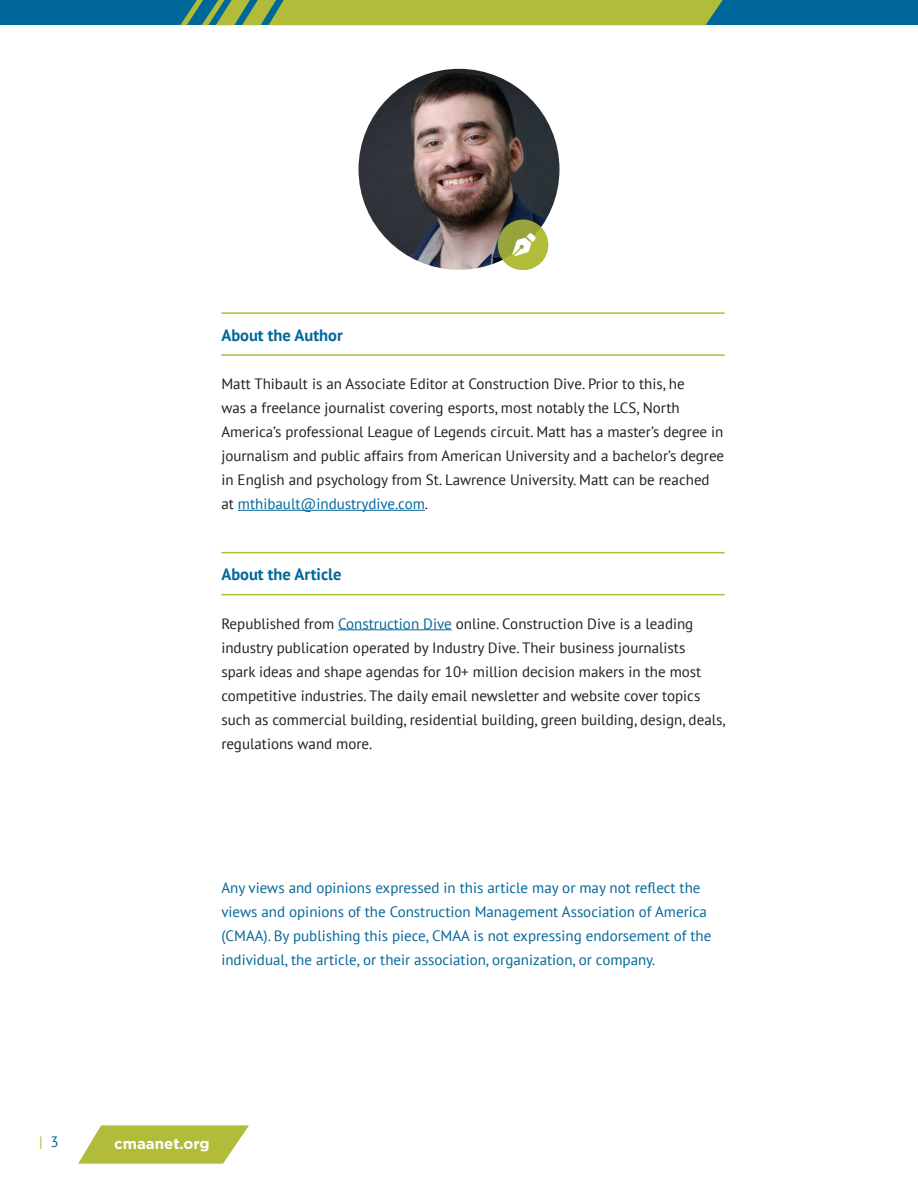
<style>
.page{position:relative;width:918px;height:1188px;background:#fff}
.page>*{position:absolute;margin:0;border:0;box-sizing:border-box;transform-origin:0 0}
.Heading_2{font:700 16.5px "PT Sans";color:#00679b}
.BodyText{font:15px/24px "PT Sans";color:#231f20}
.Heading_4{font:15px/24px "PT Sans";color:#00679b}
.t1{font:700 15px "Gotham";color:#fff}
.t2{font:15px "PT Sans";color:#b0bc3a}
.s1{color:#00679b}
</style>
<div class="page">
<svg style="left:78px;top:1125px;width:171px;height:39px;background:#bcc659"></svg>
<div style="left:0;top:0;width:918px;height:25px;background:#00679b"></div>
<svg style="left:180px;top:0;width:543px;height:25px;background:#9db343"></svg>
<hr style="left:221px;top:312px;width:504px;height:2px;background:#b0bc3a">
<hr style="left:221px;top:354px;width:504px;height:2px;background:#b0bc3a">
<hr style="left:238px;top:510px;width:187px;height:1px;background:#00679b">
<hr style="left:221px;top:552px;width:504px;height:1px;background:#b0bc3a">
<hr style="left:221px;top:594px;width:504px;height:1px;background:#b0bc3a">
<hr style="left:338px;top:629px;width:114px;height:1px;background:#00679b">
<img style="left:359px;top:69px;width:200px;height:201px;border-radius:100px">
<div style="left:498px;top:220px;width:50px;height:50px;background:#97a43b;border-radius:50%"></div>
<svg style="left:503px;top:227px;width:45px;height:43px"></svg>
<p class="Heading_2" style="left:221px;top:324px;width:123px">About the Author</p>
<p class="BodyText" style="left:221px;top:372px;width:504px">Matt Thibault is an Associate Editor at Construction Dive. Prior to this, he<br>was a freelance journalist covering esports, most notably the LCS, North America’s professional League of Legends circuit. Matt has a master’s degree in journalism and public affairs from American University and a bachelor’s degree in English and psychology from St. Lawrence University. Matt can be reached at <span class="s1">mthibault@industrydive.com</span>.</p>
<p class="Heading_2" style="left:221px;top:564px;width:121px">About the Article</p>
<p class="BodyText" style="left:221px;top:611px;width:506px">Republished from <span class="s1">Construction Dive</span> online. Construction Dive is a leading industry publication operated by Industry Dive. Their business journalists<br>spark ideas and shape agendas for 10+ million decision makers in the most competitive industries. The daily email newsletter and website cover topics such as commercial building, residential building, green building, design, deals, regulations wand more.</p>
<p class="Heading_4" style="left:221px;top:875px;width:492px">Any views and opinions expressed in this article may or may not reflect the views and opinions of the Construction Management Association of America (CMAA). By publishing this piece, CMAA is not expressing endorsement of the individual, the article, or their association, organization, or company.</p>
<p class="t2" style="left:39px;top:1132px;width:21px">| <span class="s1">3</span></p>
<p class="t1" style="left:114px;top:1134px;width:97px">cmaanet.org</p>
</div>
